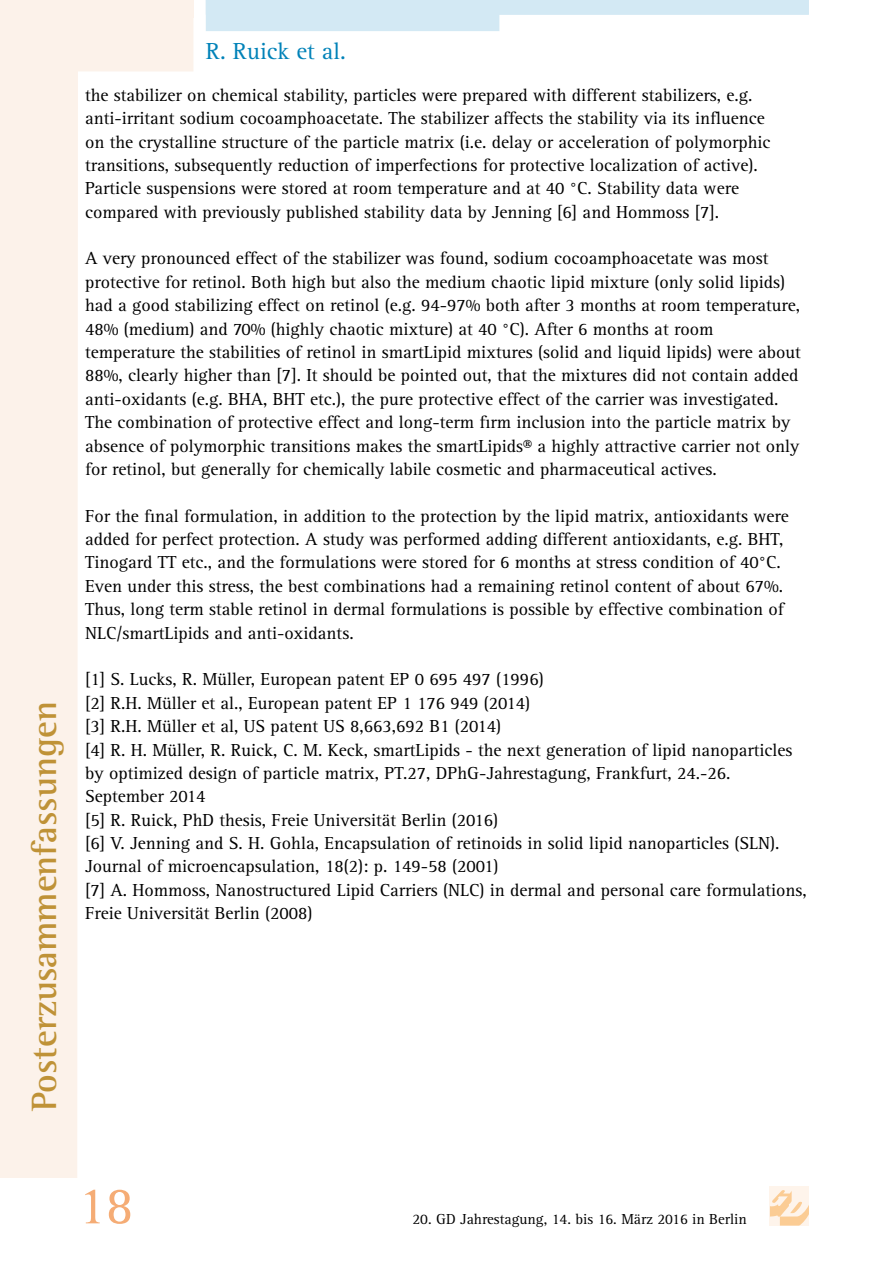
<style>
.page{position:relative;width:893px;height:1263px;background:#fff}
.page>*{position:absolute;margin:0;border:0;box-sizing:border-box;transform-origin:0 0}
.t1{font:54px "Agfa Rotis Serif";color:#f5ac75}
.t2{font:700 36px "Agfa Rotis Semi Serif";color:#bf9237}
.t3{font:24px "Agfa Rotis Serif";color:#0082b8}
.t4{font:18px/23.4px "Agfa Rotis Serif";color:#000}
.t5{font:15px "Agfa Rotis Serif";color:#000}
</style>
<div class="page">
<div style="left:770px;top:1186px;width:39px;height:39px;background:#fef4eb"></div>
<svg style="left:770px;top:1190px;width:39px;height:35px"></svg>
<svg style="left:0;top:0;width:194px;height:1178px"></svg>
<div style="left:0;top:0;width:193px;height:17px;background:#fcf2ea"></div>
<svg style="left:206px;top:0;width:603px;height:31px"></svg>
<h2 class="t2" style="left:23px;top:1111px;width:411px;rotate:-90deg">Posterzusammenfassungen</h2>
<h3 class="t3" style="left:206px;top:37px;width:142px">R. Ruick et al.</h3>
<p class="t4" style="left:85px;top:84px;width:687px">the stabilizer on chemical stability, particles were prepared with different stabilizers, e.g. anti-irritant sodium cocoamphoacetate. The stabilizer affects the stability via its influence on the crystalline structure of the particle matrix (i.e. delay or acceleration of polymorphic transitions, subsequently reduction of imperfections for protective localization of active).<br>Particle suspensions were stored at room temperature and at 40 °C. Stability data were compared with previously published stability data by Jenning [6] and Hommoss [7].</p>
<p class="t4" style="left:85px;top:247px;width:717px">A very pronounced effect of the stabilizer was found, sodium cocoamphoacetate was most protective for retinol. Both high but also the medium chaotic lipid mixture (only solid lipids) had a good stabilizing effect on retinol (e.g. 94-97% both after 3 months at room temperature, 48% (medium) and 70% (highly chaotic mixture) at 40 °C). After 6 months at room temperature the stabilities of retinol in smartLipid mixtures (solid and liquid lipids) were about 88%, clearly higher than [7]. It should be pointed out, that the mixtures did not contain added anti-oxidants (e.g. BHA, BHT etc.), the pure protective effect of the carrier was investigated.<br>The combination of protective effect and long-term firm inclusion into the particle matrix by absence of polymorphic transitions makes the smartLipids® a highly attractive carrier not only for retinol, but generally for chemically labile cosmetic and pharmaceutical actives.</p>
<p class="t4" style="left:85px;top:505px;width:705px">For the final formulation, in addition to the protection by the lipid matrix, antioxidants were added for perfect protection. A study was performed adding different antioxidants, e.g. BHT, Tinogard TT etc., and the formulations were stored for 6 months at stress condition of 40°C.<br>Even under this stress, the best combinations had a remaining retinol content of about 67%.<br>Thus, long term stable retinol in dermal formulations is possible by effective combination of NLC/smartLipids and anti-oxidants.</p>
<p class="t4" style="left:85px;top:668px;width:723px">[1] S. Lucks, R. Müller, European patent EP 0 695 497 (1996)<br>[2] R.H. Müller et al., European patent EP 1 176 949 (2014)<br>[3] R.H. Müller et al, US patent US 8,663,692 B1 (2014)<br>[4] R. H. Müller, R. Ruick, C. M. Keck, smartLipids - the next generation of lipid nanoparticles by optimized design of particle matrix, PT.27, DPhG-Jahrestagung, Frankfurt, 24.-26.<br>September 2014<br>[5] R. Ruick, PhD thesis, Freie Universität Berlin (2016)<br>[6] V. Jenning and S. H. Gohla, Encapsulation of retinoids in solid lipid nanoparticles (SLN).<br>Journal of microencapsulation, 18(2): p. 149-58 (2001)<br>[7] A. Hommoss, Nanostructured Lipid Carriers (NLC) in dermal and personal care formulations, Freie Universität Berlin (2008)</p>
<h1 class="t1" style="left:78px;top:1175px;width:58px">18</h1>
<p class="t5" style="left:412px;top:1210px;width:336px">20. GD Jahrestagung, 14. bis 16. März 2016 in Berlin</p>
</div>
